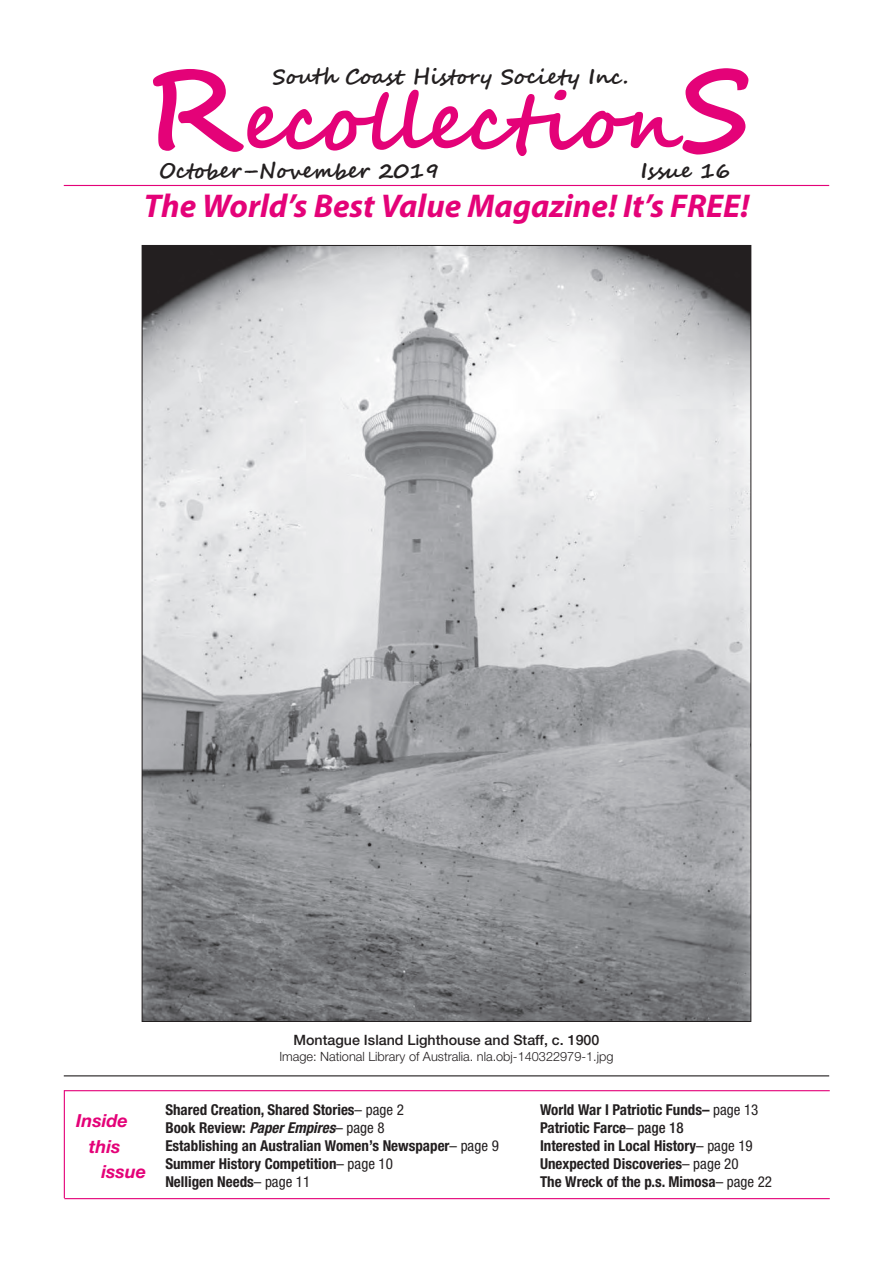
<style>
.page{position:relative;width:893px;height:1263px;background:#fff}
.page>*{position:absolute;margin:0;border:0;box-sizing:border-box;transform-origin:0 0}
.t1{font:700 78px "Segoe Script";color:#e40278}
.t2{font:italic 700 33px "Myriad Pro";color:#e40278}
.t3{font:700 21px "Segoe Script";color:#231f20}
.t4{font:italic 700 18px "Helvetica Neue";color:#e40278}
.t5{font:700 condensed 15px/18px "Helvetica Neue";color:#231f20}
.t6{font:500 14.25px "Helvetica Neue";color:#231f20}
.t7{font:300 12.75px "Helvetica Neue";color:#231f20}
.s1{font-size:114px}
.s2{font-weight:400}
.s3{font-style:italic}
.s4{font-weight:500}
</style>
<div class="page">
<hr style="left:64px;top:1075px;width:765px;height:1px;background:#231f20">
<hr style="left:64px;top:1198px;width:766px;height:1px;background:#e40278">
<hr style="left:64px;top:1090px;width:766px;height:1px;background:#e40278">
<hr style="left:64px;top:1090px;width:1px;height:108px;background:#e40278">
<hr style="left:64px;top:185px;width:765px;height:1px;background:#e40278">
<img style="left:144px;top:247px;width:605px;height:773px">
<h3 class="t3" style="left:273px;top:60px;width:357px">South Coast History Society Inc.</h3>
<h1 class="t1" style="left:142px;top:59px;width:611px"><span class="s1">R</span>ecollection<span class="s1">S</span></h1>
<h3 class="t3" style="left:159px;top:154px;width:282px">October–November 2019</h3>
<h3 class="t3" style="left:641px;top:154px;width:91px">Issue 16</h3>
<h2 class="t2" style="left:144px;top:185px;width:607px">The World’s Best Value Magazine! It’s FREE!</h2>
<p class="t4" style="left:76px;top:1109px;width:53px">Inside</p>
<p class="t4" style="left:89px;top:1135px;width:33px">this</p>
<p class="t4" style="left:102px;top:1161px;width:46px">issue</p>
<p class="t6" style="left:293px;top:1032px;width:307px">Montague Island Lighthouse and Staff, c. 1900</p>
<p class="t7" style="left:279px;top:1048px;width:336px">Image: National Library of Australia. nla.obj-140322979-1.jpg</p>
<p class="t5" style="left:165px;top:1101px;width:335px">Shared Creation, Shared Stories<span class="s2">– page 2<br></span>Book Review: <span class="s3">Paper Empires</span><span class="s2">– page 8<br></span>Establishing an Australian Women’s Newspaper<span class="s2">– page 9<br></span>Summer History Competition<span class="s2">– page 10<br></span>Nelligen Needs<span class="s2">– page 11</span></p>
<p class="t5" style="left:540px;top:1101px;width:234px">World War I Patriotic Funds– <span class="s2">page 13<br></span>Patriotic Farce<span class="s2">–</span> <span class="s4">page 18<br></span>Interested in Local History<span class="s2">– page 19<br></span>Unexpected Discoveries<span class="s2">– page 20<br></span>The Wreck of the p.s. Mimosa<span class="s2">– page 22</span></p>
</div>
